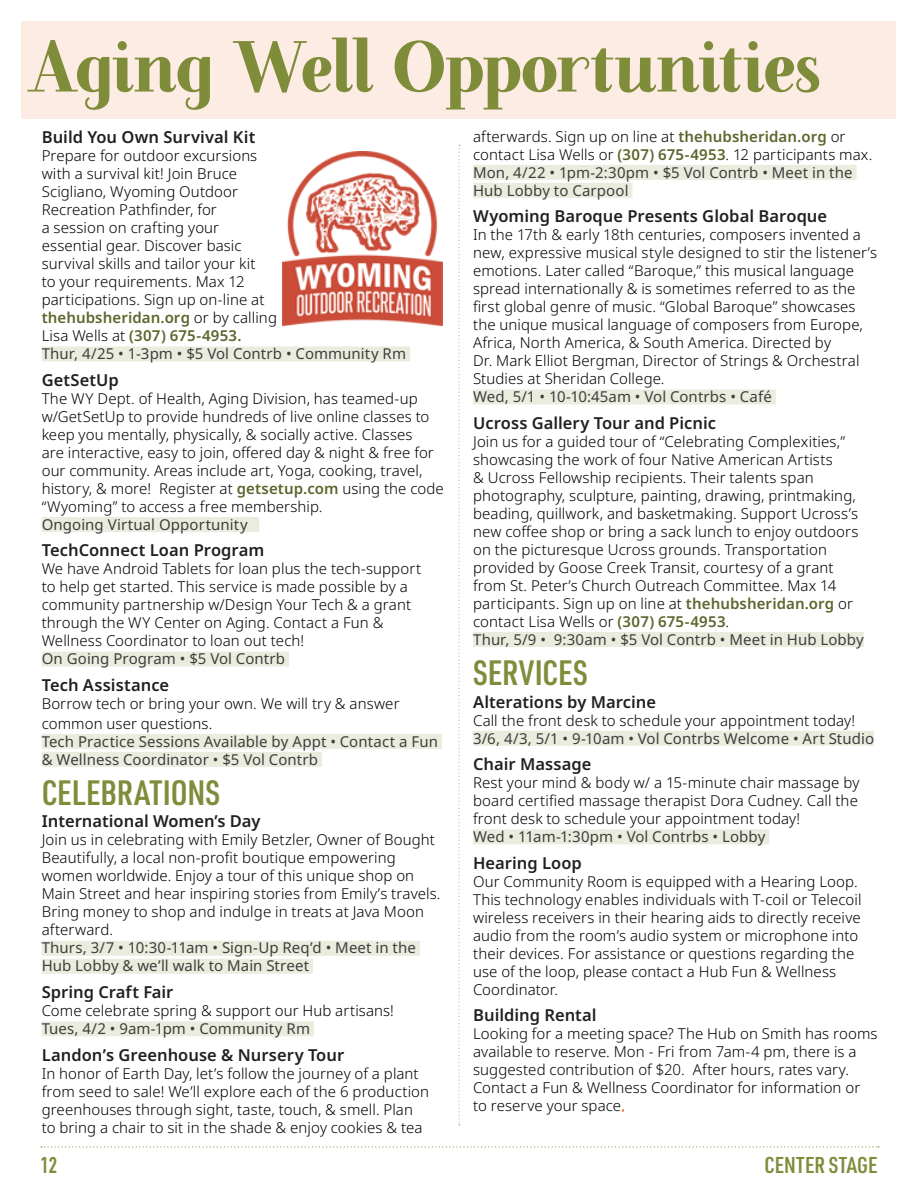
<style>
.page{position:relative;width:918px;height:1188px;background:#fff}
.page>*{position:absolute;margin:0;border:0;box-sizing:border-box;transform-origin:0 0}
.t1{font:700 72px "Farewell Angelina";letter-spacing:-.005em;color:#7f8c3a}
.Space_Before_After_Headers{font:600 34.5px "URWDIN Cond";color:#7f8c3a}
.t2{font:600 22.5px "URWDIN Cond";color:#7f8c3a}
.t3{font:22.5px "DIN Engschrift Std";color:#7f8c3a}
.Space_Before_Class_Names{font:600 16.5px "Noto Sans";color:#231f20}
.aging_well_basic{font:600 16.5px "Noto Sans";color:#231f20}
.aging_well_basic-2{font:300 15px/18px "Noto Sans";letter-spacing:.005em;color:#000}
.aging_well_basic-3{font:15px/18px "Noto Sans";letter-spacing:.005em;color:#3e3e3f}
.Space_Before_Class_Names-2{font:300 15px/18px "Noto Sans";letter-spacing:.005em;color:#000}
.s1{font-weight:600;color:#5b662c}
.s2{font-weight:400;color:#3e3e3f}
.s3{font-family:"Gotham";color:#f37c38}
</style>
<div class="page">
<div style="left:21px;top:21px;width:875px;height:98px;background:#fdece4"></div>
<svg style="left:458px;top:145px;width:2px;height:980px"></svg>
<svg style="left:41px;top:1146px;width:838px;height:2px"></svg>
<div style="left:42px;top:346px;width:368px;height:15px;background:#ebecde"></div>
<div style="left:42px;top:517px;width:217px;height:15px;background:#ebecde"></div>
<div style="left:42px;top:652px;width:247px;height:15px;background:#ebecde"></div>
<div style="left:42px;top:734px;width:400px;height:15px;background:#ebecde"></div>
<div style="left:42px;top:752px;width:280px;height:15px;background:#ebecde"></div>
<div style="left:42px;top:941px;width:378px;height:15px;background:#ebecde"></div>
<div style="left:42px;top:959px;width:271px;height:15px;background:#ebecde"></div>
<div style="left:42px;top:1021px;width:272px;height:15px;background:#ebecde"></div>
<div style="left:473px;top:165px;width:384px;height:15px;background:#ebecde"></div>
<div style="left:473px;top:183px;width:159px;height:15px;background:#ebecde"></div>
<div style="left:473px;top:389px;width:303px;height:15px;background:#ebecde"></div>
<div style="left:473px;top:632px;width:391px;height:15px;background:#ebecde"></div>
<div style="left:473px;top:731px;width:401px;height:15px;background:#ebecde"></div>
<div style="left:473px;top:829px;width:296px;height:15px;background:#ebecde"></div>
<img style="left:283px;top:151px;width:159px;height:176px">
<h1 class="t1" style="left:27px;top:27px;width:795px">Aging Well Opportunities</h1>
<p class="Space_Before_Class_Names" style="left:42px;top:126px;width:215px">Build You Own Survival Kit</p>
<p class="Space_Before_Class_Names-2" style="left:42px;top:147px;width:366px">Prepare for outdoor excursions<br>with a survival kit! Join Bruce<br>Scigliano, Wyoming Outdoor<br>Recreation Pathfinder, for<br>a session on crafting your<br>essential gear. Discover basic<br>survival skills and tailor your kit<br>to your requirements. Max 12<br>participations. Sign up on-line at <span class="s1">thehubsheridan.org</span> or by calling<br>Lisa Wells at <span class="s1">(307) 675-4953.<br></span><span class="s2">Thur, 4/25 • 1-3pm • $5 Vol Contrb • Community Rm</span></p>
<p class="Space_Before_Class_Names" style="left:42px;top:368px;width:79px">GetSetUp</p>
<p class="aging_well_basic-2" style="left:42px;top:390px;width:404px">The WY Dept. of Health, Aging Division, has teamed-up w/GetSetUp to provide hundreds of live online classes to keep you mentally, physically, &amp; socially active. Classes<br>are interactive, easy to join, offered day &amp; night &amp; free for our community. Areas include art, Yoga, cooking, travel, history, &amp; more! Register at <span class="s1">getsetup.com</span> using the code “Wyoming” to access a free membership.</p>
<p class="aging_well_basic-3" style="left:42px;top:516px;width:208px">Ongoing Virtual Opportunity</p>
<p class="Space_Before_Class_Names" style="left:42px;top:539px;width:224px">TechConnect Loan Program</p>
<p class="aging_well_basic-2" style="left:42px;top:560px;width:381px">We have Android Tablets for loan plus the tech-support to help get started. This service is made possible by a community partnership w/Design Your Tech &amp; a grant through the WY Center on Aging. Contact a Fun &amp; Wellness Coordinator to loan out tech!</p>
<p class="aging_well_basic-3" style="left:42px;top:650px;width:245px">On Going Program • $5 Vol Contrb</p>
<p class="Space_Before_Class_Names" style="left:42px;top:673px;width:129px">Tech Assistance</p>
<p class="aging_well_basic-2" style="left:42px;top:694px;width:359px;line-height:19.8px">Borrow tech or bring your own. We will try &amp; answer common user questions.</p>
<p class="aging_well_basic-3" style="left:42px;top:733px;width:398px">Tech Practice Sessions Available by Appt • Contact a Fun &amp; Wellness Coordinator • $5 Vol Contrb</p>
<p class="Space_Before_After_Headers" style="left:42px;top:770px;width:180px">CELEBRATIONS</p>
<p class="Space_Before_Class_Names" style="left:42px;top:810px;width:220px">International Women’s Day</p>
<p class="aging_well_basic-2" style="left:42px;top:831px;width:400px">Join us in celebrating with Emily Betzler, Owner of Bought Beautifully, a local non-profit boutique empowering women worldwide. Enjoy a tour of this unique shop on Main Street and hear inspiring stories from Emily’s travels.<br>Bring money to shop and indulge in treats at Java Moon afterward.</p>
<p class="aging_well_basic-3" style="left:42px;top:939px;width:376px">Thurs, 3/7 • 10:30-11am • Sign-Up Req’d • Meet in the<br>Hub Lobby &amp; we’ll walk to Main Street</p>
<p class="Space_Before_Class_Names" style="left:42px;top:980px;width:133px">Spring Craft Fair</p>
<p class="aging_well_basic-2" style="left:42px;top:1002px;width:354px">Come celebrate spring &amp; support our Hub artisans!</p>
<p class="aging_well_basic-3" style="left:42px;top:1020px;width:270px">Tues, 4/2 • 9am-1pm • Community Rm</p>
<p class="Space_Before_Class_Names" style="left:42px;top:1043px;width:304px">Landon’s Greenhouse &amp; Nursery Tour</p>
<p class="aging_well_basic-2" style="left:42px;top:1065px;width:389px">In honor of Earth Day, let’s follow the journey of a plant from seed to sale! We’ll explore each of the 6 production greenhouses through sight, taste, touch, &amp; smell. Plan to bring a chair to sit in the shade &amp; enjoy cookies &amp; tea</p>
<p class="t3" style="left:40px;top:1151px;width:18px">12</p>
<p class="aging_well_basic-2" style="left:473px;top:128px;width:401px">afterwards. Sign up on line at <span class="s1">thehubsheridan.org</span> or contact Lisa Wells or <span class="s1">(307) 675-4953</span>. 12 participants max.</p>
<p class="aging_well_basic-3" style="left:473px;top:164px;width:381px">Mon, 4/22 • 1pm-2:30pm • $5 Vol Contrb • Meet in the<br>Hub Lobby to Carpool</p>
<p class="Space_Before_Class_Names" style="left:473px;top:205px;width:356px">Wyoming Baroque Presents Global Baroque</p>
<p class="aging_well_basic-2" style="left:473px;top:226px;width:406px">In the 17th &amp; early 18th centuries, composers invented a new, expressive musical style designed to stir the listener’s emotions. Later called “Baroque,” this musical language spread internationally &amp; is sometimes referred to as the first global genre of music. “Global Baroque” showcases the unique musical language of composers from Europe, Africa, North America, &amp; South America. Directed by<br>Dr. Mark Elliot Bergman, Director of Strings &amp; Orchestral Studies at Sheridan College.</p>
<p class="aging_well_basic-3" style="left:473px;top:388px;width:300px">Wed, 5/1 • 10-10:45am • Vol Contrbs • Café</p>
<p class="Space_Before_Class_Names" style="left:473px;top:411px;width:244px">Ucross Gallery Tour and Picnic</p>
<p class="aging_well_basic-2" style="left:473px;top:433px;width:387px">Join us for a guided tour of “Celebrating Complexities,” showcasing the work of four Native American Artists<br>&amp; Ucross Fellowship recipients. Their talents span photography, sculpture, painting, drawing, printmaking, beading, quillwork, and basketmaking. Support Ucross’s new coffee shop or bring a sack lunch to enjoy outdoors on the picturesque Ucross grounds. Transportation provided by Goose Creek Transit, courtesy of a grant from St. Peter’s Church Outreach Committee. Max 14 participants. Sign up on line at <span class="s1">thehubsheridan.org</span> or contact Lisa Wells or <span class="s1">(307) 675-4953</span>.</p>
<p class="aging_well_basic-3" style="left:473px;top:631px;width:392px">Thur, 5/9 • 9:30am • $5 Vol Contrb • Meet in Hub Lobby</p>
<p class="Space_Before_After_Headers" style="left:473px;top:650px;width:116px">SERVICES</p>
<p class="aging_well_basic" style="left:473px;top:690px;width:185px">Alterations by Marcine</p>
<p class="aging_well_basic-2" style="left:473px;top:711px;width:403px">Call the front desk to schedule your appointment today!<br><span class="s2">3/6, 4/3, 5/1 • 9-10am • Vol Contrbs Welcome • Art Studio</span></p>
<p class="Space_Before_Class_Names" style="left:473px;top:752px;width:120px">Chair Massage</p>
<p class="aging_well_basic-2" style="left:473px;top:774px;width:388px;text-align:justify">Rest your mind &amp; body w/ a 15-minute chair massage by board certified massage therapist Dora Cudney. Call the front desk to schedule your appointment today!</p>
<p class="aging_well_basic-3" style="left:473px;top:828px;width:294px">Wed • 11am-1:30pm • Vol Contrbs • Lobby</p>
<p class="Space_Before_Class_Names" style="left:473px;top:851px;width:110px">Hearing Loop</p>
<p class="aging_well_basic-2" style="left:473px;top:873px;width:390px">Our Community Room is equipped with a Hearing Loop.<br>This technology enables individuals with T-coil or Telecoil wireless receivers in their hearing aids to directly receive audio from the room’s audio system or microphone into their devices. For assistance or questions regarding the use of the loop, please contact a Hub Fun &amp; Wellness Coordinator.</p>
<p class="Space_Before_Class_Names" style="left:473px;top:1004px;width:125px">Building Rental</p>
<p class="aging_well_basic-2" style="left:473px;top:1025px;width:406px">Looking for a meeting space? The Hub on Smith has rooms available to reserve. Mon - Fri from 7am-4 pm, there is a suggested contribution of $20. After hours, rates vary.<br>Contact a Fun &amp; Wellness Coordinator for information or to reserve your space<span class="s3">.</span></p>
<h3 class="t2" style="left:765px;top:1149px;width:114px">CENTER STAGE</h3>
</div>
